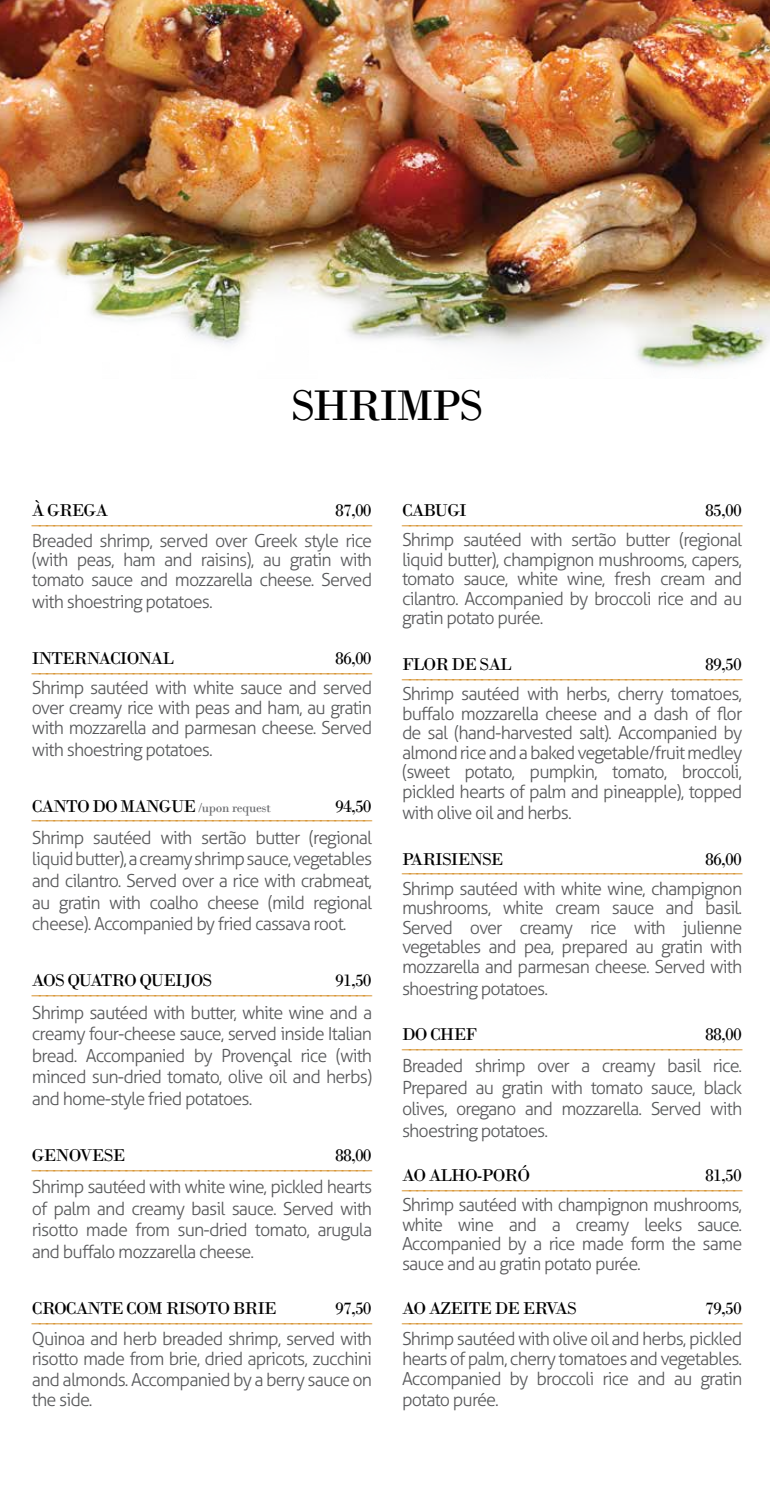
<style>
.page{position:relative;width:770px;height:1489px;background:#fff}
.page>*{position:absolute;margin:0;border:0;box-sizing:border-box;transform-origin:0 0}
.t1{font:45px "Bodoni";letter-spacing:-.05em;color:#000}
.t2{font:300 18px/21.6px "Aller";letter-spacing:-.05em;color:#58595b;text-align:justify}
.t3{font:18px "Bodoni";color:#d18516}
.t4{font:18px "Bodoni";letter-spacing:-.05em;color:#000}
.s1{font-size:13.5px;color:#6d6e71}
</style>
<div class="page">
<img style="left:0;top:0;width:770px;height:369px">
<h1 class="t1" style="left:291px;top:379px;width:194px">SHRIMPS</h1>
<p class="t4" style="left:32px;top:500px;width:78px">À GREGA</p>
<p class="t4" style="left:335px;top:500px;width:38px">87,00</p>
<p class="t3" style="left:32px;top:507px;width:342px">_______________________________________________</p>
<p class="t2" style="left:32px;top:530px;width:342px;line-height:19.8px">Breaded shrimp, served over Greek style rice (with peas, ham and raisins), au gratin with tomato sauce and mozzarella cheese. Served</p>
<p class="t2" style="left:32px;top:590px;width:182px">with shoestring potatoes.</p>
<p class="t4" style="left:32px;top:647px;width:144px">INTERNACIONAL</p>
<p class="t4" style="left:335px;top:647px;width:38px">86,00</p>
<p class="t3" style="left:32px;top:655px;width:342px">_______________________________________________</p>
<p class="t2" style="left:32px;top:678px;width:342px;line-height:19.8px">Shrimp sautéed with white sauce and served over creamy rice with peas and ham, au gratin with mozzarella and parmesan cheese. Served</p>
<p class="t2" style="left:32px;top:738px;width:182px">with shoestring potatoes.</p>
<p class="t4" style="left:32px;top:795px;width:241px">CANTO DO MANGUE <span class="s1">/upon request</span></p>
<p class="t4" style="left:335px;top:795px;width:38px">94,50</p>
<p class="t3" style="left:32px;top:802px;width:342px">_______________________________________________</p>
<p class="t2" style="left:32px;top:826px;width:342px">Shrimp sautéed with sertão butter (regional liquid butter), a creamy shrimp sauce, vegetables and cilantro. Served over a rice with crabmeat, au gratin with coalho cheese (mild regional cheese). Accompanied by fried cassava root.</p>
<p class="t4" style="left:32px;top:969px;width:182px">AOS QUATRO QUEIJOS</p>
<p class="t4" style="left:335px;top:969px;width:38px">91,50</p>
<p class="t3" style="left:32px;top:977px;width:342px">_______________________________________________</p>
<p class="t2" style="left:32px;top:1001px;width:342px">Shrimp sautéed with butter, white wine and a creamy four-cheese sauce, served inside Italian bread. Accompanied by Provençal rice (with minced sun-dried tomato, olive oil and herbs) and home-style fried potatoes.</p>
<p class="t4" style="left:32px;top:1144px;width:95px">GENOVESE</p>
<p class="t4" style="left:335px;top:1144px;width:38px">88,00</p>
<p class="t3" style="left:32px;top:1151px;width:342px">_______________________________________________</p>
<p class="t2" style="left:32px;top:1175px;width:342px">Shrimp sautéed with white wine, pickled hearts of palm and creamy basil sauce. Served with risotto made from sun-dried tomato, arugula and buffalo mozzarella cheese.</p>
<p class="t4" style="left:32px;top:1297px;width:246px">CROCANTE COM RISOTO BRIE</p>
<p class="t4" style="left:335px;top:1297px;width:38px">97,50</p>
<p class="t3" style="left:32px;top:1305px;width:342px">_______________________________________________</p>
<p class="t2" style="left:32px;top:1328px;width:342px;line-height:20.2px">Quinoa and herb breaded shrimp, served with risotto made from brie, dried apricots, zucchini and almonds. Accompanied by a berry sauce on the side.</p>
<p class="t4" style="left:402px;top:499px;width:66px">CABUGI</p>
<p class="t4" style="left:705px;top:499px;width:38px">85,00</p>
<p class="t3" style="left:402px;top:507px;width:342px">_______________________________________________</p>
<p class="t2" style="left:402px;top:530px;width:342px;line-height:19.5px">Shrimp sautéed with sertão butter (regional liquid butter), champignon mushrooms, capers, tomato sauce, white wine, fresh cream and cilantro. Accompanied by broccoli rice and au gratin potato purée.</p>
<p class="t4" style="left:402px;top:653px;width:111px">FLOR DE SAL</p>
<p class="t4" style="left:705px;top:653px;width:38px">89,50</p>
<p class="t3" style="left:402px;top:661px;width:342px">_______________________________________________</p>
<p class="t2" style="left:402px;top:684px;width:342px;line-height:19.5px">Shrimp sautéed with herbs, cherry tomatoes, buffalo mozzarella cheese and a dash of flor de sal (hand-harvested salt). Accompanied by almond rice and a baked vegetable/fruit medley (sweet potato, pumpkin, tomato, broccoli, pickled hearts of palm and pineapple), topped</p>
<p class="t2" style="left:402px;top:802px;width:171px">with olive oil and herbs.</p>
<p class="t4" style="left:402px;top:848px;width:103px">PARISIENSE</p>
<p class="t4" style="left:705px;top:848px;width:38px">86,00</p>
<p class="t3" style="left:402px;top:855px;width:342px">_______________________________________________</p>
<p class="t2" style="left:402px;top:878px;width:342px;line-height:19.5px">Shrimp sautéed with white wine, champignon mushrooms, white cream sauce and basil.<br>Served over creamy rice with julienne vegetables and pea, prepared au gratin with mozzarella and parmesan cheese. Served with</p>
<p class="t2" style="left:402px;top:977px;width:147px">shoestring potatoes.</p>
<p class="t4" style="left:402px;top:1023px;width:76px">DO CHEF</p>
<p class="t4" style="left:705px;top:1023px;width:38px">88,00</p>
<p class="t3" style="left:402px;top:1031px;width:342px">_______________________________________________</p>
<p class="t2" style="left:402px;top:1055px;width:342px">Breaded shrimp over a creamy basil rice.<br>Prepared au gratin with tomato sauce, black olives, oregano and mozzarella. Served with shoestring potatoes.</p>
<p class="t4" style="left:402px;top:1164px;width:130px">AO ALHO-PORÓ</p>
<p class="t4" style="left:705px;top:1164px;width:38px">81,50</p>
<p class="t3" style="left:402px;top:1172px;width:342px">_______________________________________________</p>
<p class="t2" style="left:402px;top:1194px;width:342px;line-height:19.6px">Shrimp sautéed with champignon mushrooms, white wine and a creamy leeks sauce.<br>Accompanied by a rice made form the same sauce and au gratin potato purée.</p>
<p class="t4" style="left:402px;top:1297px;width:176px">AO AZEITE DE ERVAS</p>
<p class="t4" style="left:705px;top:1297px;width:38px">79,50</p>
<p class="t3" style="left:402px;top:1304px;width:342px">_______________________________________________</p>
<p class="t2" style="left:402px;top:1328px;width:342px;line-height:20.2px">Shrimp sautéed with olive oil and herbs, pickled hearts of palm, cherry tomatoes and vegetables.<br>Accompanied by broccoli rice and au gratin potato purée.</p>
</div>
